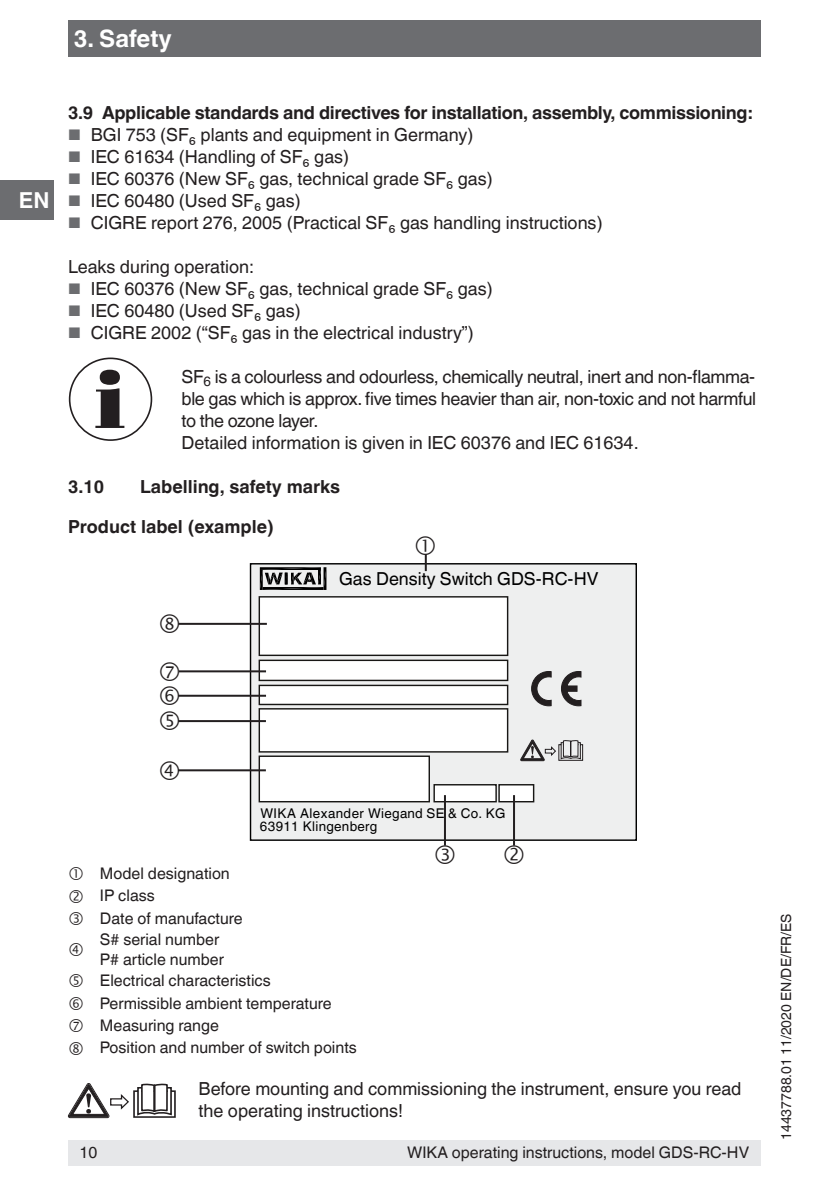
<style>
.page{position:relative;width:840px;height:1191px;background:#fff}
.page>*{position:absolute;margin:0;border:0;box-sizing:border-box;transform-origin:0 0}
.t1{font:700 24px "Helvetica World";color:#fff}
.t2{font:700 22px "Helvetica World";color:#fff}
.t3{font:18px/22px "Helvetica World";color:#231f20}
.t4{font:18px/22px "Helvetica World";letter-spacing:-.02em;color:#231f20}
.t5{font:700 18px "Helvetica World";letter-spacing:-.02em;color:#231f20}
.t6{font:700 18px "Helvetica World";color:#231f20}
.t7{font:17.8px "Helvetica World";color:#000}
.t8{font:16px/21.8px "Helvetica World";color:#231f20}
.t9{font:14px "Helvetica World";color:#231f20}
.t10{font:13.4px/13.2px "Helvetica World";letter-spacing:.025em;color:#000}
.s1{font-size:15.4px;color:#6c6d70}
</style>
<div class="page">
<div style="left:68px;top:1140px;width:692px;height:25px;background:#e6e7e9"></div>
<div style="left:0;top:180px;width:54px;height:40px;background:#6c6d70"></div>
<div style="left:68px;top:20px;width:692px;height:37px;background:#6c6d70"></div>
<svg style="left:95px;top:370px;width:29px;height:58px"></svg>
<div style="left:69px;top:357px;width:83px;height:84px;border:2px solid #231f20;border-radius:50%"></div>
<div style="left:250px;top:564px;width:386px;height:276px;background:#eeefef"></div>
<div style="left:250px;top:563px;width:386px;height:278px;border:1px solid #000"></div>
<svg style="left:531px;top:671px;width:20px;height:35px"></svg>
<svg style="left:561px;top:671px;width:19px;height:35px"></svg>
<svg style="left:520px;top:740px;width:63px;height:21px"></svg>
<div style="left:499px;top:784px;width:34px;height:17px;background:#fff"></div>
<div style="left:498px;top:784px;width:36px;height:18px;border:1px solid #181715"></div>
<div style="left:434px;top:784px;width:62px;height:17px;background:#fff"></div>
<div style="left:433px;top:784px;width:63px;height:18px;border:1px solid #181715"></div>
<div style="left:259px;top:756px;width:170px;height:45px;background:#fff"></div>
<div style="left:258px;top:755px;width:172px;height:47px;border:1px solid #181715"></div>
<div style="left:259px;top:709px;width:248px;height:43px;background:#fff"></div>
<div style="left:258px;top:708px;width:250px;height:44px;border:1px solid #181715"></div>
<div style="left:259px;top:660px;width:248px;height:20px;background:#fff"></div>
<div style="left:258px;top:659px;width:250px;height:22px;border:1px solid #181715"></div>
<div style="left:259px;top:597px;width:248px;height:58px;background:#fff"></div>
<div style="left:258px;top:596px;width:250px;height:60px;border:1px solid #181715"></div>
<svg style="left:260px;top:567px;width:66px;height:23px"></svg>
<div style="left:259px;top:685px;width:248px;height:19px;background:#fff"></div>
<div style="left:258px;top:684px;width:250px;height:21px;border:1px solid #181715"></div>
<hr style="left:178px;top:623px;width:89px;height:2px;background:#231f20">
<hr style="left:179px;top:670px;width:87px;height:2px;background:#231f20">
<hr style="left:178px;top:694px;width:88px;height:2px;background:#231f20">
<hr style="left:178px;top:720px;width:88px;height:2px;background:#231f20">
<hr style="left:178px;top:769px;width:88px;height:2px;background:#231f20">
<hr style="left:443px;top:795px;width:2px;height:50px;background:#231f20">
<hr style="left:512px;top:795px;width:2px;height:50px;background:#231f20">
<svg style="left:68px;top:1083px;width:108px;height:35px"></svg>
<svg style="left:416px;top:554px;width:18px;height:17px"></svg>
<h1 class="t1" style="left:74px;top:25px;width:99px">3. Safety</h1>
<p class="t2" style="left:19px;top:187px;width:32px">EN</p>
<p class="t5" style="left:68px;top:102px;width:685px">3.9 Applicable standards and directives for installation, assembly, commissioning:</p>
<p class="t3" style="left:68px;top:124px;width:406px"><span class="s1">■</span> BGI 753 (SF₆ plants and equipment in Germany)</p>
<p class="t3" style="left:68px;top:146px;width:282px"><span class="s1">■</span> IEC 61634 (Handling of SF₆ gas)</p>
<p class="t3" style="left:68px;top:168px;width:426px"><span class="s1">■</span> IEC 60376 (New SF₆ gas, technical grade SF₆ gas)</p>
<p class="t3" style="left:68px;top:190px;width:234px"><span class="s1">■</span> IEC 60480 (Used SF₆ gas)</p>
<p class="t3" style="left:68px;top:212px;width:536px"><span class="s1">■</span> CIGRE report 276, 2005 (Practical SF₆ gas handling instructions)</p>
<p class="t3" style="left:68px;top:256px;width:187px">Leaks during operation:</p>
<p class="t3" style="left:68px;top:278px;width:426px"><span class="s1">■</span> IEC 60376 (New SF₆ gas, technical grade SF₆ gas)</p>
<p class="t3" style="left:68px;top:300px;width:234px"><span class="s1">■</span> IEC 60480 (Used SF₆ gas)</p>
<p class="t3" style="left:68px;top:322px;width:407px"><span class="s1">■</span> CIGRE 2002 (“SF₆ gas in the electrical industry”)</p>
<p class="t4" style="left:181px;top:366px;width:576px">SF<sub>6</sub> is a colourless and odourless, chemically neutral, inert and non-flamma&shy;ble gas which is approx. five times heavier than air, non-toxic and not harmful to the ozone layer.<br>Detailed information is given in IEC 60376 and IEC 61634.</p>
<p class="t5" style="left:68px;top:476px;width:38px">3.10</p>
<p class="t6" style="left:140px;top:476px;width:201px">Labelling, safety marks</p>
<p class="t6" style="left:68px;top:516px;width:207px">Product label (example)</p>
<p class="t7" style="left:339px;top:568px;width:261px">Gas Density Switch GDS-RC-HV</p>
<p class="t10" style="left:260px;top:807px;width:247px">WIKA Alexander Wiegand SE &amp; Co. KG<br>63911 Klingenberg</p>
<p class="t8" style="left:100px;top:862px;width:258px">Model designation<br>IP class<br>Date of manufacture<br>S# serial number<br>P# article number<br>Electrical characteristics<br>Permissible ambient temperature<br>Measuring range<br>Position and number of switch points</p>
<p class="t3" style="left:198px;top:1077px;width:544px">Before mounting and commissioning the instrument, ensure you read the operating instructions!</p>
<p class="t8" style="left:79px;top:1142px;width:19px">10</p>
<p class="t8" style="left:407px;top:1142px;width:343px">WIKA operating instructions, model GDS-RC-HV</p>
<p class="t9" style="left:777px;top:1140px;width:228px;rotate:-90deg">14437788.01 11/2020 EN/DE/FR/ES</p>
</div>
